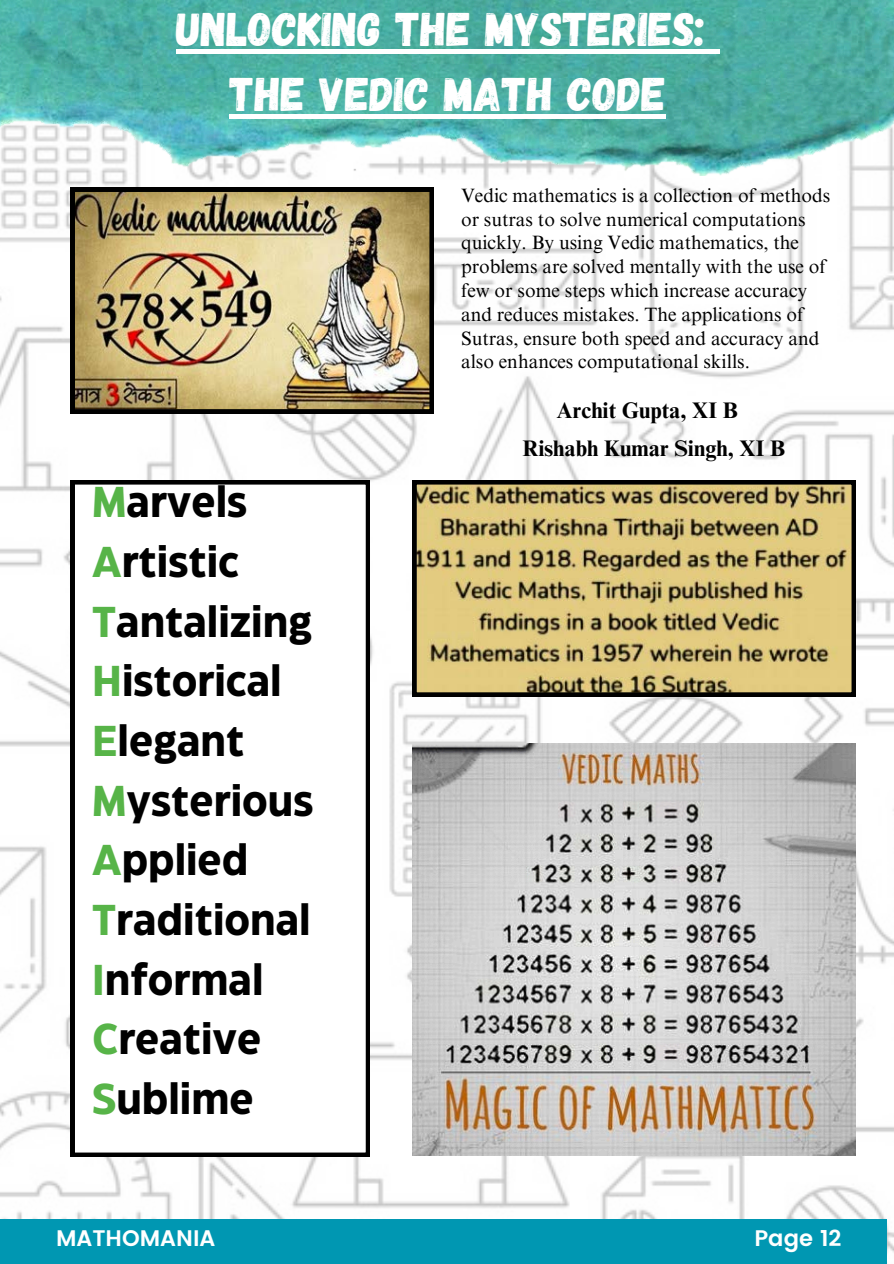
<style>
.page{position:relative;width:894px;height:1264px;background:#fff}
.page>*{position:absolute;margin:0;border:0;box-sizing:border-box;transform-origin:0 0}
.t1{font:47.1px/65.2px "Gagalin";color:#fff;text-align:center}
.t2{font:700 43.05px/59.7px "Eastman Grotesque";color:#000}
.t3{font:700 22.5px "Times NRMT Pro";color:#000}
.t4{font:600 22.5px "Poppins";color:#fff}
.t5{font:19.35px/23.7px "Times NRMT Pro";color:#000}
.s1{color:#57b448}
</style>
<div class="page">
<img style="left:0;top:176px;width:893px;height:1087px">
<svg style="left:412px;top:480px;width:443px;height:216px;background:#b5a267"></svg>
<img style="left:70px;top:187px;width:364px;height:226px">
<img style="left:412px;top:743px;width:443px;height:412px">
<svg style="left:70px;top:480px;width:300px;height:676px"></svg>
<img style="left:0;top:0;width:893px;height:176px">
<div style="left:176px;top:49px;width:529px;height:5px;background:#fff"></div>
<div style="left:705px;top:49px;width:14px;height:5px;background:#fff"></div>
<hr style="left:230px;top:115px;width:435px;height:4px;background:#fff">
<div style="left:0;top:1218px;width:886px;height:45px;background:#0097b2"></div>
<h4 class="t1" style="left:176px;top:-6px;width:530px">UNLOCKING THE MYSTERIES:<br>THE VEDIC MATH CODE</h4>
<h4 class="t5" style="left:461px;top:186px;width:370px">Vedic mathematics is a collection of methods or sutras to solve numerical computations quickly. By using Vedic mathematics, the problems are solved mentally with the use of few or some steps which increase accuracy and reduces mistakes. The applications of Sutras, ensure both speed and accuracy and also enhances computational skills.</h4>
<p class="t2" style="left:92px;top:475px;width:223px"><span class="s1">M</span>arvels<br><span class="s1">A</span>rtistic<br><span class="s1">T</span>antalizing<br><span class="s1">H</span>istorical<br><span class="s1">E</span>legant<br><span class="s1">M</span>ysterious<br><span class="s1">A</span>pplied<br><span class="s1">T</span>raditional<br><span class="s1">I</span>nformal<br><span class="s1">C</span>reative<br><span class="s1">S</span>ublime</p>
<h2 class="t3" style="left:556px;top:402px;width:182px">Archit Gupta, XI B</h2>
<p class="t3" style="left:522px;top:440px;width:264px">Rishabh Kumar Singh, XI B</p>
<p class="t4" style="left:56px;top:1224px;width:161px">MATHOMANIA</p>
<h3 class="t4" style="left:754px;top:1224px;width:89px">Page 12</h3>
</div>
